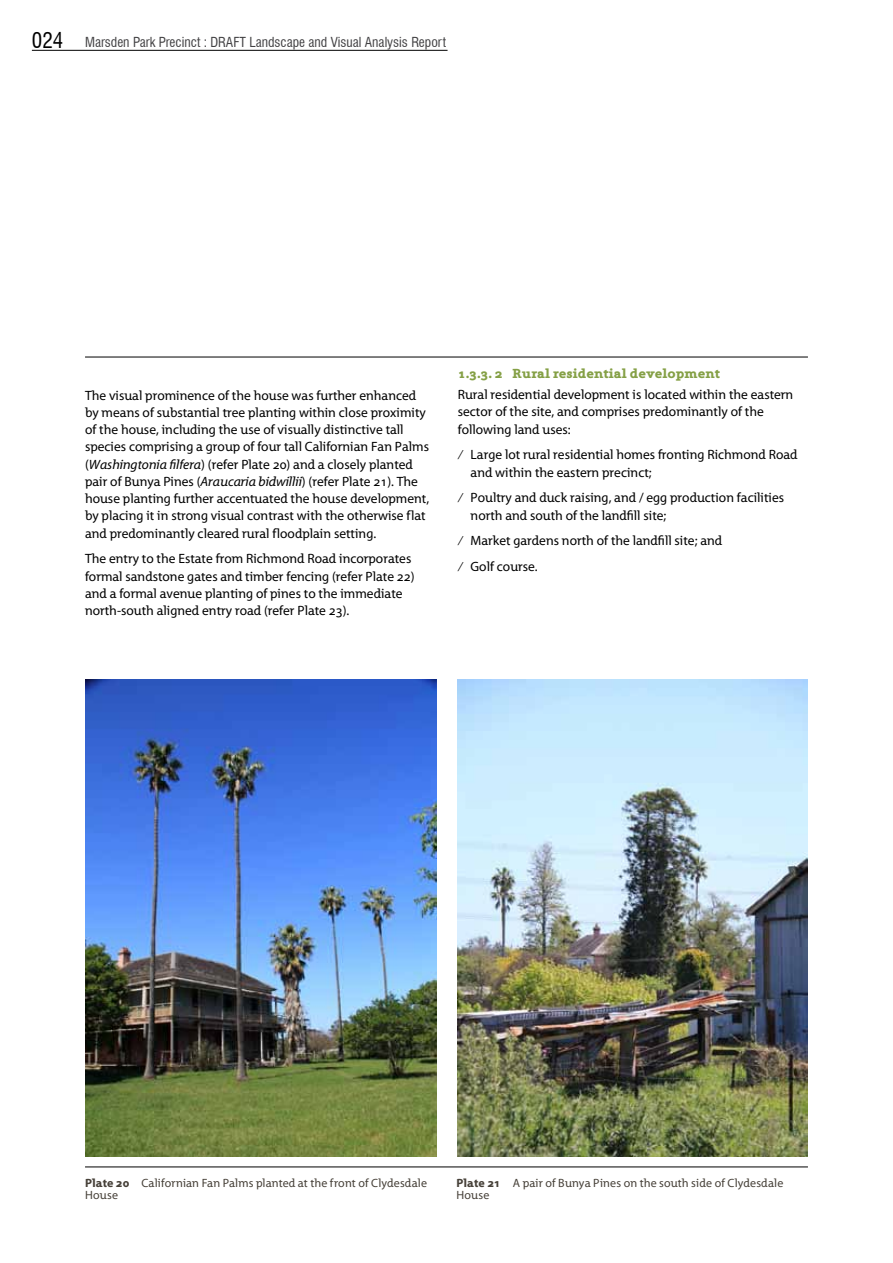
<style>
.page{position:relative;width:893px;height:1263px;background:#fff}
.page>*{position:absolute;margin:0;border:0;box-sizing:border-box;transform-origin:0 0}
.t1{font:13.5px/17.2px "Grandesign Neue Roman";color:#000}
.t2{font:condensed 13.5px "Swiss 721 BT";color:#414042}
.t3{font:700 13.5px "Grandesign Neue Serif";color:#85a046}
.t4{font:12px/12px "Grandesign Neue Roman";letter-spacing:.01em;color:#464038}
.s1{font-size:21px;color:#000}
.s2{font-style:italic}
.s3{font-weight:700}
</style>
<div class="page">
<hr style="left:85px;top:357px;width:723px;height:1px;background:#000">
<hr style="left:85px;top:1167px;width:723px;height:1px;background:#000">
<hr style="left:32px;top:50px;width:416px;height:1px;background:#000">
<img style="left:458px;top:679px;width:350px;height:478px">
<img style="left:85px;top:679px;width:352px;height:478px">
<p class="t2" style="left:32px;top:34px;width:416px"><span class="s1">024</span> Marsden Park Precinct : DRAFT Landscape and Visual Analysis Report</p>
<p class="t1" style="left:85px;top:387px;width:346px">The visual prominence of the house was further enhanced by means of substantial tree planting within close proximity of the house, including the use of visually distinctive tall species comprising a group of four tall Californian Fan Palms (<span class="s2">Washingtonia filfera</span>) (refer Plate 20) and a closely planted pair of Bunya Pines (<span class="s2">Araucaria bidwillii</span>) (refer Plate 21). The house planting further accentuated the house development, by placing it in strong visual contrast with the otherwise flat and predominantly cleared rural floodplain setting.</p>
<p class="t1" style="left:85px;top:550px;width:331px">The entry to the Estate from Richmond Road incorporates formal sandstone gates and timber fencing (refer Plate 22) and a formal avenue planting of pines to the immediate north-south aligned entry road (refer Plate 23).</p>
<p class="t3" style="left:458px;top:365px;width:264px">1.3.3. 2 Rural residential development</p>
<p class="t1" style="left:458px;top:386px;width:337px">Rural residential development is located within the eastern sector of the site, and comprises predominantly of the following land uses:</p>
<p class="t1" style="left:471px;top:446px;width:328px;text-indent:-13px">⁄ Large lot rural residential homes fronting Richmond Road and within the eastern precinct;</p>
<p class="t1" style="left:471px;top:489px;width:315px;text-indent:-13px">⁄ Poultry and duck raising, and / egg production facilities north and south of the landfill site;</p>
<p class="t1" style="left:458px;top:528px;width:266px;line-height:25.8px">⁄ Market gardens north of the landfill site; and ⁄ Golf course.</p>
<p class="t4" style="left:85px;top:1177px;width:344px"><span class="s3">Plate 20</span> Californian Fan Palms planted at the front of Clydesdale<br>House</p>
<p class="t4" style="left:456px;top:1177px;width:328px"><span class="s3">Plate 21</span> A pair of Bunya Pines on the south side of Clydesdale<br>House</p>
</div>
